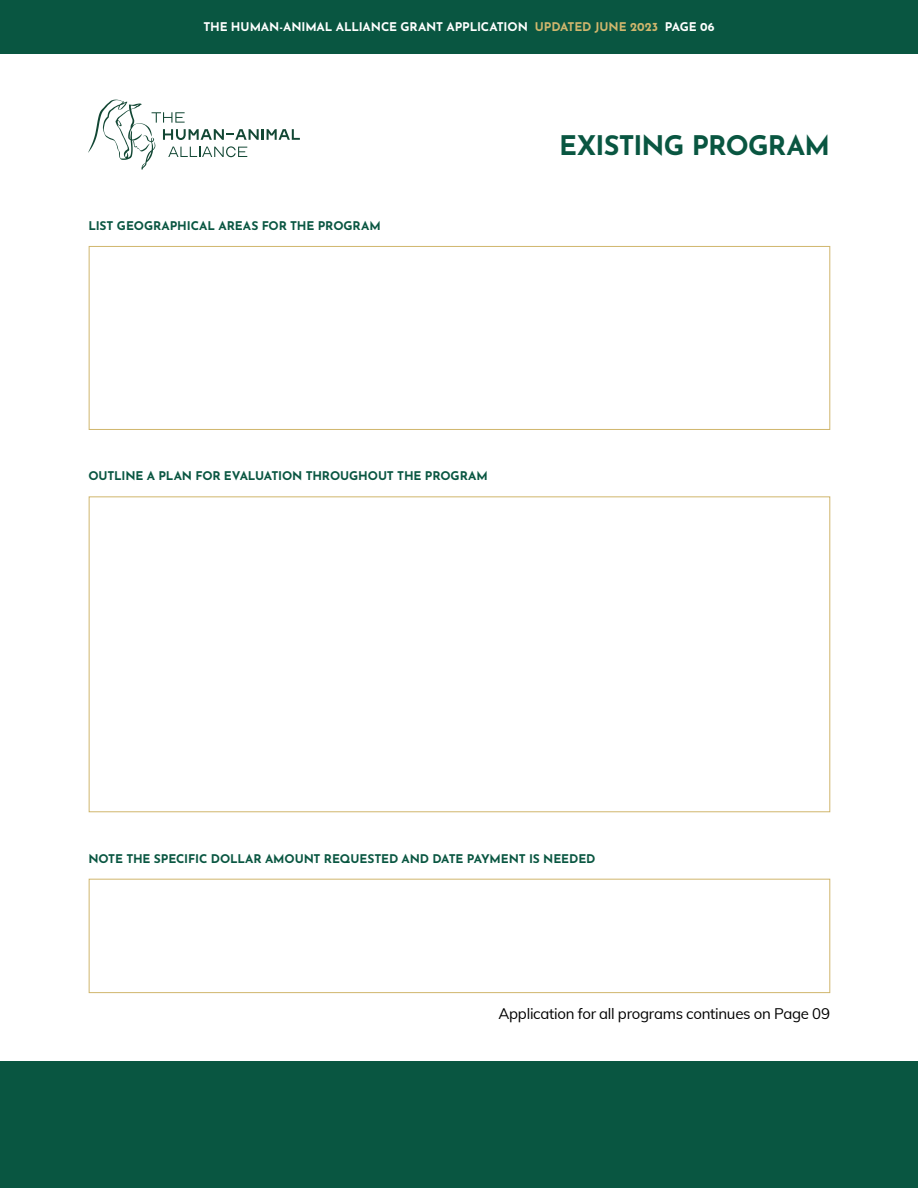
<style>
.page{position:relative;width:918px;height:1188px;background:#095641}
.page>*{position:absolute;margin:0;border:0;box-sizing:border-box;transform-origin:0 0}
.t1{font:700 27px "Josefin Sans";letter-spacing:-.03em;color:#095641}
.t2{font:15px "Muli";letter-spacing:-.02em;color:#000}
.t3{font:700 12px "Josefin Sans";letter-spacing:-.01em;color:#095641}
.t4{font:700 12px "Josefin Sans";letter-spacing:-.01em;color:#fff}
.s1{color:#d0b66d}
</style>
<div class="page">
<div style="left:0;top:54px;width:918px;height:1007px;background:#fff"></div>
<svg style="left:88px;top:100px;width:212px;height:70px"></svg>
<div style="left:89px;top:246px;width:741px;height:184px;background:#fff;border:1px solid #d0b66d"></div>
<div style="left:89px;top:496px;width:741px;height:316px;background:#fff;border:1px solid #d0b66d"></div>
<div style="left:89px;top:879px;width:741px;height:114px;background:#fff;border:1px solid #d0b66d"></div>
<p class="t4" style="left:203px;top:16px;width:513px">THE HUMAN-ANIMAL ALLIANCE GRANT APPLICATION <span class="s1">UPDATED JUNE 2023</span> PAGE 06</p>
<p class="t3" style="left:88px;top:215px;width:294px">LIST GEOGRAPHICAL AREAS FOR THE PROGRAM</p>
<h1 class="t1" style="left:559px;top:121px;width:272px">EXISTING PROGRAM</h1>
<p class="t3" style="left:88px;top:465px;width:401px">OUTLINE A PLAN FOR EVALUATION THROUGHOUT THE PROGRAM</p>
<p class="t3" style="left:88px;top:848px;width:509px">NOTE THE SPECIFIC DOLLAR AMOUNT REQUESTED AND DATE PAYMENT IS NEEDED</p>
<p class="t2" style="left:498px;top:1003px;width:333px">Application for all programs continues on Page 09</p>
</div>
